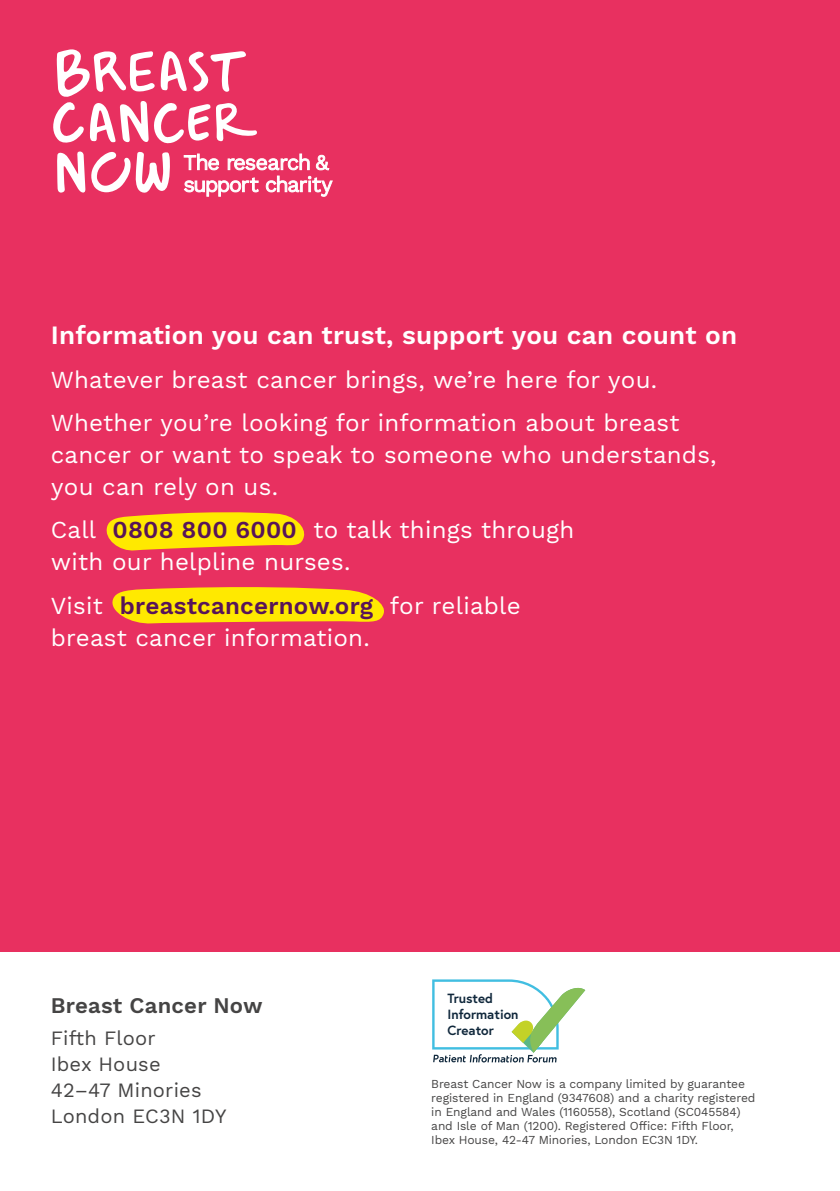
<style>
.page{position:relative;width:840px;height:1191px;background:#fff}
.page>*{position:absolute;margin:0;border:0;box-sizing:border-box;transform-origin:0 0}
.t1{font:600 26px "Work Sans";letter-spacing:.01em;color:#fff}
.t2{font:24px/32px "Work Sans";letter-spacing:.01em;color:#fff}
.t3{font:600 22px "Work Sans";letter-spacing:.01em;color:#454444}
.t4{font:20px/26px "Work Sans";letter-spacing:.01em;color:#454444}
.t5{font:700 13.4px/16px "Europa";color:#0f273b}
.t6{font:12px/14px "Work Sans";letter-spacing:-.01em;color:#454444}
.s1{font-weight:600;color:#571459}
</style>
<div class="page">
<div style="left:0;top:0;width:839px;height:988px;background:#e83060"></div>
<svg style="left:57px;top:151px;width:113px;height:42px"></svg>
<svg style="left:53px;top:49px;width:204px;height:95px"></svg>
<svg style="left:184px;top:154px;width:125px;height:16px"></svg>
<svg style="left:316px;top:155px;width:13px;height:15px"></svg>
<svg style="left:184px;top:177px;width:75px;height:20px"></svg>
<svg style="left:266px;top:176px;width:66px;height:21px"></svg>
<div style="left:0;top:952px;width:839px;height:239px;background:#fff"></div>
<svg style="left:432px;top:979px;width:153px;height:83px"></svg>
<svg style="left:112px;top:587px;width:272px;height:37px;background:#fbcf0d"></svg>
<svg style="left:106px;top:512px;width:199px;height:39px"></svg>
<p class="t1" style="left:51px;top:320px;width:687px">Information you can trust, support you can count on</p>
<p class="t2" style="left:51px;top:359px;width:630px;line-height:43.4px">Whatever breast cancer brings, we’re here for you.<br>Whether you’re looking for information about breast</p>
<p class="t2" style="left:51px;top:440px;width:667px">cancer or want to speak to someone who understands, you can rely on us.</p>
<p class="t2" style="left:51px;top:515px;width:525px">Call <span class="s1">0808 800 6000</span> to talk things through with our helpline nurses.</p>
<p class="t2" style="left:51px;top:590px;width:471px">Visit <span class="s1">breastcancernow.org</span> for reliable breast cancer information.</p>
<p class="t3" style="left:51px;top:992px;width:213px">Breast Cancer Now</p>
<p class="t4" style="left:51px;top:1025px;width:177px">Fifth Floor<br>Ibex House<br>42–47 Minories<br>London EC3N 1DY</p>
<p class="t5" style="left:447px;top:990px;width:73px">Trusted<br>Information<br>Creator</p>
<p class="t6" style="left:431px;top:1077px;width:325px">Breast Cancer Now is a company limited by guarantee registered in England (9347608) and a charity registered in England and Wales (1160558), Scotland (SC045584) and Isle of Man (1200). Registered Office: Fifth Floor, Ibex House, 42-47 Minories, London EC3N 1DY.</p>
</div>
